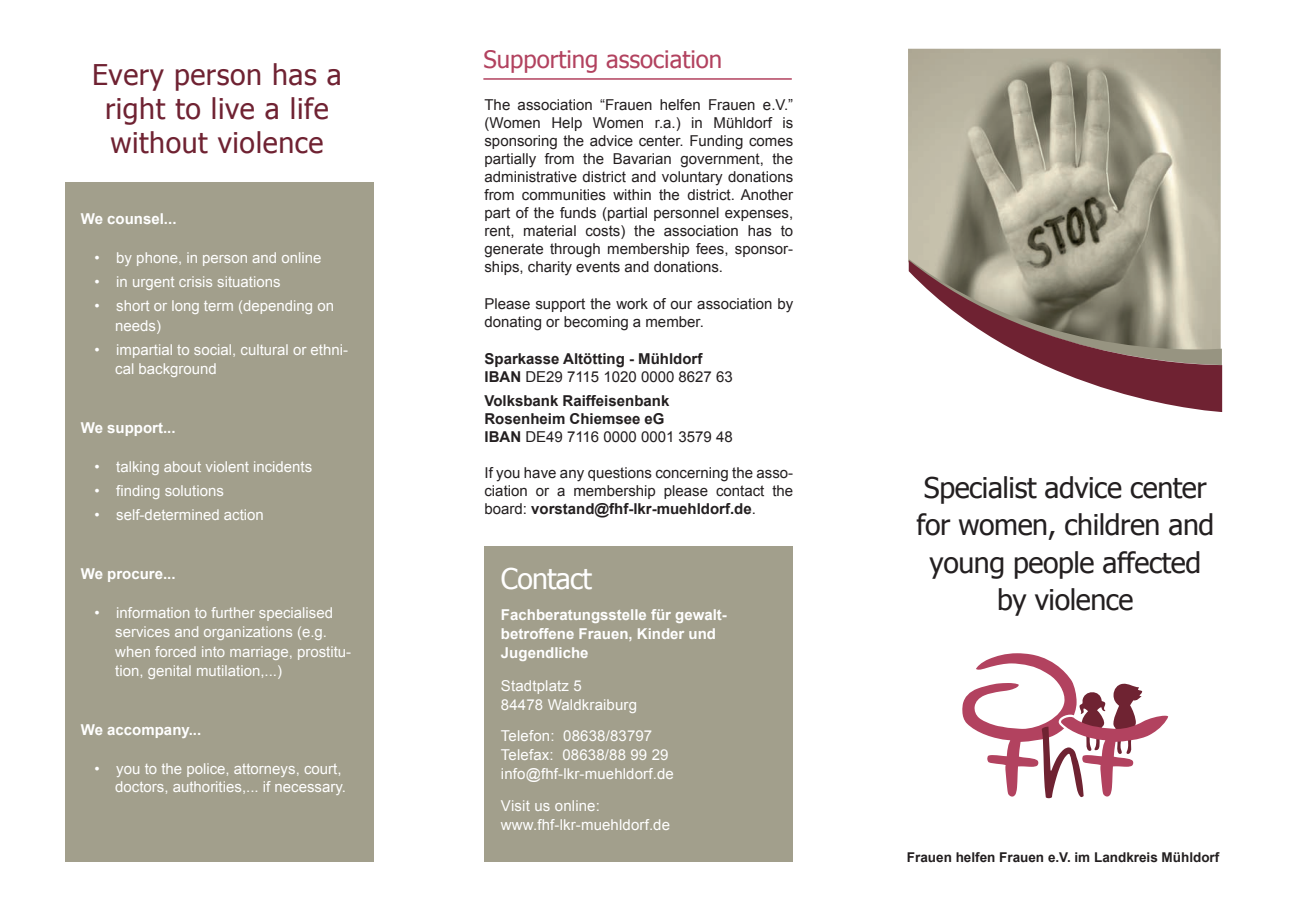
<style>
.page{position:relative;width:1289px;height:919px;background:#fff}
.page>*{position:absolute;margin:0;border:0;box-sizing:border-box;transform-origin:0 0}
.t1{font:28.5px/37.5px "Tahoma";letter-spacing:-.015em;color:#231f20;text-align:center}
.t2{font:28.5px/34.2px "Tahoma";letter-spacing:.02em;color:#6f2232;text-align:center}
.t3{font:28.5px "Tahoma";letter-spacing:-.025em;color:#fff}
.t4{font:24px "Tahoma";color:#b2425f}
.t5{font:15px/18px "Arial";color:#231f20;text-align:justify}
.t6{font:15px/19.5px "Arial";color:#fff}
.t7{font:700 15px/18px "Arial";color:#231f20}
.t8{font:700 15px/18.9px "Arial";color:#fff}
.t9{font:700 13.5px "Arial";color:#231f20}
.s1{font-weight:400}
.s2{font-weight:700}
</style>
<div class="page">
<div style="left:65px;top:182px;width:308px;height:679px;background:#a29f8c"></div>
<svg style="left:962px;top:653px;width:206px;height:145px"></svg>
<img style="left:908px;top:49px;width:312px;height:211px">
<svg style="left:908px;top:260px;width:314px;height:152px"></svg>
<div style="left:484px;top:546px;width:308px;height:316px;background:#a29f8c"></div>
<hr style="left:483px;top:78px;width:308px;height:2px;background:#b2425f">
<h1 class="t2" style="left:92px;top:56px;width:251px">Every person has a right to live a life without violence</h1>
<p class="t8" style="left:81px;top:210px;width:97px">We counsel...</p>
<p class="t6" style="left:94px;top:248px;width:229px">• by phone, in person and online</p>
<p class="t6" style="left:94px;top:272px;width:188px">• in urgent crisis situations</p>
<p class="t6" style="left:115px;top:296px;width:220px;text-indent:-21px">• short or long term (depending on needs)</p>
<p class="t6" style="left:115px;top:340px;width:234px;text-indent:-21px">• impartial to social, cultural or ethni&shy;cal background</p>
<p class="t8" style="left:81px;top:418px;width:96px">We support...</p>
<p class="t6" style="left:94px;top:457px;width:219px">• talking about violent incidents</p>
<p class="t6" style="left:94px;top:481px;width:131px">• finding solutions</p>
<p class="t6" style="left:94px;top:505px;width:171px">• self-determined action</p>
<p class="t8" style="left:81px;top:564px;width:96px">We procure...</p>
<p class="t6" style="left:115px;top:602px;width:237px;text-indent:-21px">• information to further specialised services and organizations (e.g. when forced into marriage, prostitu&shy;tion, genital mutilation,...)</p>
<p class="t8" style="left:81px;top:720px;width:122px">We accompany...</p>
<p class="t6" style="left:94px;top:759px;width:253px;line-height:18px;text-align:right">• you to the police, attorneys, court, doctors, authorities,... if necessary.</p>
<h2 class="t4" style="left:483px;top:43px;width:240px">Supporting association</h2>
<p class="t5" style="left:484px;top:96px;width:310px">The association “Frauen helfen Frauen e.V.” (Women Help Women r.a.) in Mühldorf is sponsoring the advice center. Funding comes partially from the Bavarian government, the administrative district and voluntary donations from communities within the district. Another part of the funds (partial personnel expenses, rent, material costs) the association has to generate through membership fees, sponsor&shy;ships, charity events and donations.</p>
<p class="t5" style="left:484px;top:294px;width:310px">Please support the work of our association by donating or becoming a member.</p>
<p class="t7" style="left:484px;top:350px;width:250px">Sparkasse Altötting - Mühldorf<br>IBAN <span class="s1">DE29 7115 1020 0000 8627 63</span></p>
<p class="t7" style="left:484px;top:392px;width:250px">Volksbank Raiffeisenbank<br>Rosenheim Chiemsee eG<br>IBAN <span class="s1">DE49 7116 0000 0001 3579 48</span></p>
<p class="t5" style="left:484px;top:464px;width:310px">If you have any questions concerning the asso&shy;ciation or a membership please contact the board: <span class="s2">vorstand@fhf-lkr-muehldorf.de</span>.</p>
<h1 class="t3" style="left:501px;top:559px;width:93px">Contact</h1>
<p class="t8" style="left:501px;top:605px;width:227px">Fachberatungsstelle für gewalt&shy;betroffene Frauen, Kinder und<br>Jugendliche</p>
<p class="t6" style="left:501px;top:676px;width:138px;line-height:18.9px">Stadtplatz 5<br>84478 Waldkraiburg</p>
<p class="t6" style="left:501px;top:726px;width:174px;line-height:18.9px">Telefon: 08638/83797<br>Telefax: 08638/88 99 29 info@fhf-lkr-muehldorf.de</p>
<p class="t6" style="left:501px;top:796px;width:171px;line-height:18.9px">Visit us online: www.fhf-lkr-muehldorf.de</p>
<h1 class="t1" style="left:916px;top:467px;width:299px">Specialist advice center for women, children and young people affected by violence</h1>
<p class="t9" style="left:906px;top:847px;width:314px">Frauen helfen Frauen e.V. im Landkreis Mühldorf</p>
</div>
